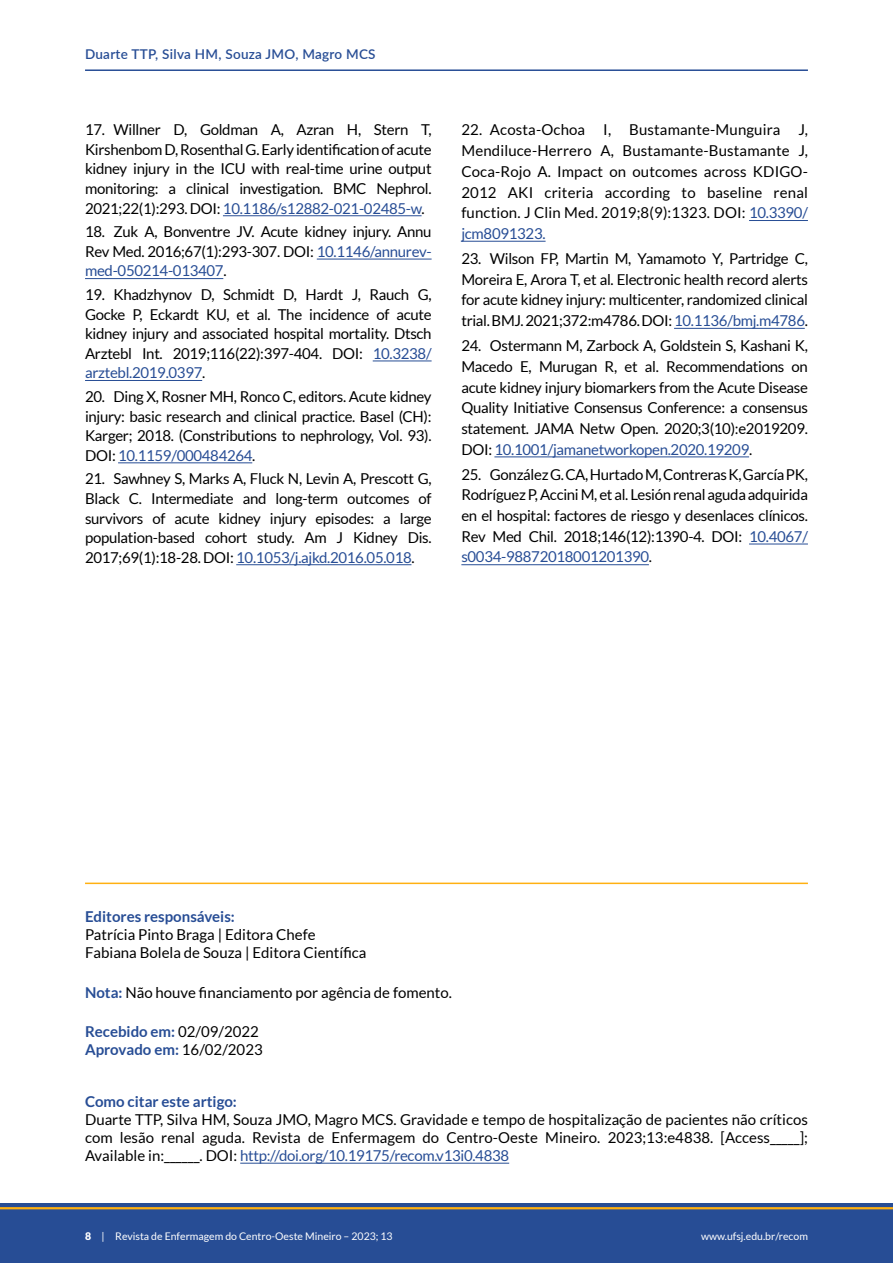
<style>
.page{position:relative;width:893px;height:1263px;background:#fff}
.page>*{position:absolute;margin:0;border:0;box-sizing:border-box;transform-origin:0 0}
.t1{font:15px/19.5px "Lato";letter-spacing:-.02em;color:#000;text-align:justify}
.t2{font:15px/18px "Lato";color:#000}
.t3{font:700 15px/18px "Lato";color:#274d95}
.t4{font:600 13.5px "Lato";letter-spacing:.02em;color:#274d95}
.t5{font:10.5px "Lato";color:#fff}
.s1{color:#274d95}
.s2{font-weight:700;color:#274d95}
.s3{font-weight:400;color:#000}
.s4{font-weight:900}
</style>
<div class="page">
<div style="left:0;top:1203px;width:893px;height:60px;background:#274d95"></div>
<hr style="left:0;top:1207px;width:893px;height:2px;background:#ffb011">
<hr style="left:85px;top:69px;width:723px;height:2px;background:#274d95">
<hr style="left:223px;top:215px;width:199px;height:1px;background:#274d95">
<hr style="left:317px;top:259px;width:115px;height:1px;background:#274d95">
<hr style="left:85px;top:278px;width:138px;height:1px;background:#274d95">
<hr style="left:373px;top:361px;width:59px;height:1px;background:#274d95">
<hr style="left:85px;top:380px;width:117px;height:1px;background:#274d95">
<hr style="left:118px;top:462px;width:134px;height:1px;background:#274d95">
<hr style="left:236px;top:564px;width:175px;height:1px;background:#274d95">
<hr style="left:749px;top:220px;width:59px;height:1px;background:#274d95">
<hr style="left:461px;top:241px;width:85px;height:1px;background:#274d95">
<hr style="left:674px;top:328px;width:131px;height:1px;background:#274d95">
<hr style="left:494px;top:456px;width:255px;height:1px;background:#274d95">
<hr style="left:749px;top:544px;width:59px;height:1px;background:#274d95">
<hr style="left:461px;top:564px;width:188px;height:1px;background:#274d95">
<hr style="left:85px;top:882px;width:723px;height:2px;background:#ffb011">
<hr style="left:240px;top:1163px;width:269px;height:1px;background:#274d95">
<p class="t4" style="left:85px;top:44px;width:292px">Duarte TTP, Silva HM, Souza JMO, Magro MCS</p>
<p class="t1" style="left:85px;top:120px;width:348px">17. Willner D, Goldman A, Azran H, Stern T, Kirshenbom D, Rosenthal G. Early identification of acute kidney injury in the ICU with real-time urine output monitoring: a clinical investigation. BMC Nephrol.<br>2021;22(1):293. DOI: <span class="s1">10.1186/s12882-021-02485-w</span>.</p>
<p class="t1" style="left:85px;top:222px;width:348px">18. Zuk A, Bonventre JV. Acute kidney injury. Annu Rev Med. 2016;67(1):293-307. DOI: <span class="s1">10.1146/annurev&shy;med-050214-013407</span>.</p>
<p class="t1" style="left:85px;top:285px;width:348px">19. Khadzhynov D, Schmidt D, Hardt J, Rauch G, Gocke P, Eckardt KU, et al. The incidence of acute kidney injury and associated hospital mortality. Dtsch Arztebl Int. 2019;116(22):397-404. DOI: <span class="s1">10.3238/ arztebl.2019.0397</span>.</p>
<p class="t1" style="left:85px;top:387px;width:348px">20. Ding X, Rosner MH, Ronco C, editors. Acute kidney injury: basic research and clinical practice. Basel (CH):<br>Karger; 2018. (Constributions to nephrology, Vol. 93).<br>DOI: <span class="s1">10.1159/000484264</span>.</p>
<p class="t1" style="left:85px;top:469px;width:348px">21. Sawhney S, Marks A, Fluck N, Levin A, Prescott G, Black C. Intermediate and long-term outcomes of survivors of acute kidney injury episodes: a large population-based cohort study. Am J Kidney Dis.<br>2017;69(1):18-28. DOI: <span class="s1">10.1053/j.ajkd.2016.05.018</span>.</p>
<p class="t1" style="left:461px;top:120px;width:348px;line-height:20.7px">22. Acosta-Ochoa I, Bustamante-Munguira J, Mendiluce-Herrero A, Bustamante-Bustamante J, Coca-Rojo A. Impact on outcomes across KDIGO-2012 AKI criteria according to baseline renal function. J Clin Med. 2019;8(9):1323. DOI: <span class="s1">10.3390/ jcm8091323.</span></p>
<p class="t1" style="left:461px;top:248px;width:348px;line-height:20.7px">23. Wilson FP, Martin M, Yamamoto Y, Partridge C, Moreira E, Arora T, et al. Electronic health record alerts for acute kidney injury: multicenter, randomized clinical trial. BMJ. 2021;372:m4786. DOI: <span class="s1">10.1136/bmj.m4786</span>.</p>
<p class="t1" style="left:461px;top:335px;width:348px;line-height:20.7px">24. Ostermann M, Zarbock A, Goldstein S, Kashani K, Macedo E, Murugan R, et al. Recommendations on acute kidney injury biomarkers from the Acute Disease Quality Initiative Consensus Conference: a consensus statement. JAMA Netw Open. 2020;3(10):e2019209.<br>DOI: <span class="s1">10.1001/jamanetworkopen.2020.19209</span>.</p>
<p class="t1" style="left:461px;top:464px;width:348px;line-height:20.7px">25. González G. CA, Hurtado M, Contreras K, García PK, Rodríguez P, Accini M, et al. Lesión renal aguda adquirida en el hospital: factores de riesgo y desenlaces clínicos.<br>Rev Med Chil. 2018;146(12):1390-4. DOI: <span class="s1">10.4067/ s0034-98872018001201390</span>.</p>
<p class="t3" style="left:85px;top:908px;width:151px">Editores responsáveis:</p>
<p class="t2" style="left:85px;top:926px;width:283px">Patrícia Pinto Braga | Editora Chefe<br>Fabiana Bolela de Souza | Editora Científica</p>
<p class="t2" style="left:85px;top:983px;width:369px"><span class="s2">Nota:</span> Não houve financiamento por agência de fomento.</p>
<p class="t3" style="left:85px;top:1022px;width:179px">Recebido em: <span class="s3">02/09/2022<br></span>Aprovado em: <span class="s3">16/02/2023</span></p>
<p class="t3" style="left:85px;top:1092px;width:153px">Como citar este artigo:</p>
<p class="t1" style="left:85px;top:1110px;width:724px;line-height:18px">Duarte TTP, Silva HM, Souza JMO, Magro MCS. Gravidade e tempo de hospitalização de pacientes não críticos com lesão renal aguda. Revista de Enfermagem do Centro-Oeste Mineiro. 2023;13:e4838. [Access_____]; Available in:______. DOI: <span class="s1">http://doi.org/10.19175/recom.v13i0.4838</span></p>
<p class="t5" style="left:85px;top:1230px;width:309px"><span class="s4">8</span> | Revista de Enfermagem do Centro-Oeste Mineiro – 2023; 13</p>
<p class="t5" style="left:701px;top:1230px;width:108px">www.ufsj.edu.br/recom</p>
</div>
